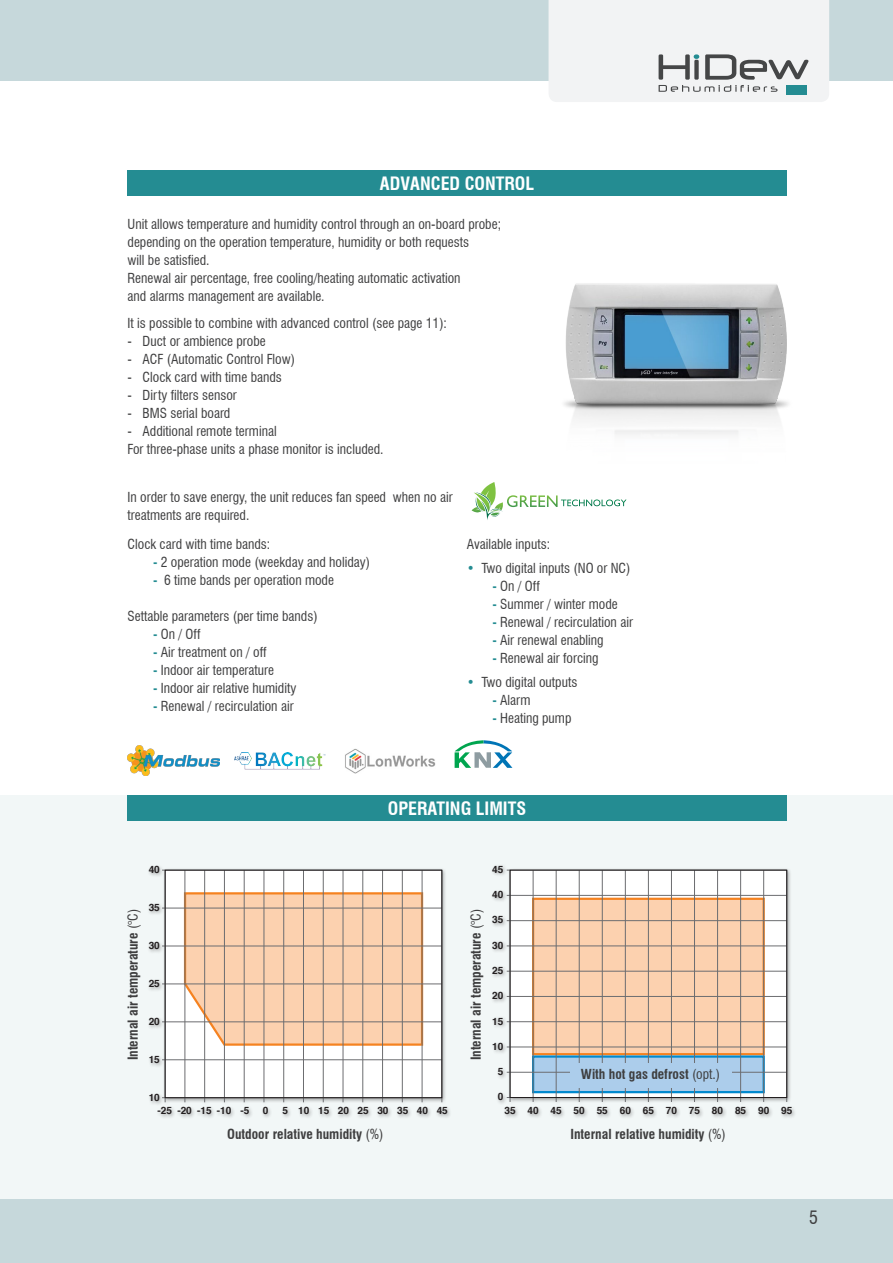
<style>
.page{position:relative;width:893px;height:1263px;background:#fff}
.page>*{position:absolute;margin:0;border:0;box-sizing:border-box;transform-origin:0 0}
.t1{font:700 condensed 18px "Swiss 721 BT";color:#fff}
.t2{font:condensed 18px "Swiss 721 BT";color:#3e3e3f}
.t3{font:condensed 13.5px/18px "Swiss 721 BT";color:#3e3e3f}
.t4{font:700 condensed 13.5px "Swiss 721 BT";color:#3e3e3f}
.t5{font:700 10.05px "Helvetica";color:#231f20}
.s1{font-weight:700;color:#248c92}
.s2{font-weight:400}
</style>
<div class="page">
<div style="left:0;top:0;width:893px;height:81px;background:#c6d8db"></div>
<svg style="left:549px;top:0;width:280px;height:102px"></svg>
<div style="left:0;top:795px;width:893px;height:468px;background:#f2f7f7"></div>
<div style="left:0;top:1199px;width:893px;height:64px;background:#c6d8db"></div>
<div style="left:147px;top:863px;width:650px;height:256px;background:#231f20;opacity:.4"></div>
<div style="left:510px;top:870px;width:277px;height:227px;background:#fff"></div>
<div style="left:533px;top:899px;width:231px;height:155px;background:#fcd1af"></div>
<div style="left:533px;top:1056px;width:231px;height:36px;background:#accdeb"></div>
<div style="left:532px;top:898px;width:233px;height:157px;border:2px solid #f58220"></div>
<div style="left:532px;top:1055px;width:233px;height:38px;border:2px solid #0089cf"></div>
<hr style="left:510px;top:870px;width:1px;height:232px;background:#6c6d70">
<hr style="left:533px;top:870px;width:1px;height:232px;background:#6c6d70">
<hr style="left:556px;top:870px;width:1px;height:232px;background:#6c6d70">
<hr style="left:579px;top:870px;width:1px;height:232px;background:#6c6d70">
<hr style="left:602px;top:870px;width:1px;height:232px;background:#6c6d70">
<hr style="left:625px;top:870px;width:1px;height:232px;background:#6c6d70">
<hr style="left:648px;top:870px;width:1px;height:232px;background:#6c6d70">
<hr style="left:671px;top:870px;width:1px;height:232px;background:#6c6d70">
<hr style="left:694px;top:870px;width:1px;height:232px;background:#6c6d70">
<hr style="left:717px;top:870px;width:1px;height:232px;background:#6c6d70">
<hr style="left:740px;top:870px;width:1px;height:232px;background:#6c6d70">
<hr style="left:763px;top:870px;width:1px;height:232px;background:#6c6d70">
<hr style="left:786px;top:870px;width:1px;height:232px;background:#6c6d70">
<hr style="left:507px;top:1097px;width:280px;height:1px;background:#6c6d70">
<hr style="left:507px;top:1072px;width:280px;height:1px;background:#6c6d70">
<hr style="left:507px;top:1047px;width:280px;height:1px;background:#6c6d70">
<hr style="left:507px;top:1021px;width:280px;height:1px;background:#6c6d70">
<hr style="left:507px;top:996px;width:280px;height:1px;background:#6c6d70">
<hr style="left:507px;top:971px;width:280px;height:1px;background:#6c6d70">
<hr style="left:507px;top:946px;width:280px;height:1px;background:#6c6d70">
<hr style="left:507px;top:920px;width:280px;height:1px;background:#6c6d70">
<hr style="left:507px;top:895px;width:280px;height:1px;background:#6c6d70">
<hr style="left:507px;top:870px;width:280px;height:1px;background:#6c6d70">
<div style="left:165px;top:870px;width:277px;height:228px;background:#fff"></div>
<svg style="left:183px;top:891px;width:241px;height:156px"></svg>
<hr style="left:165px;top:870px;width:1px;height:232px;background:#6c6d70">
<hr style="left:185px;top:870px;width:1px;height:232px;background:#6c6d70">
<hr style="left:204px;top:870px;width:1px;height:232px;background:#6c6d70">
<hr style="left:224px;top:870px;width:1px;height:232px;background:#6c6d70">
<hr style="left:244px;top:870px;width:1px;height:232px;background:#6c6d70">
<hr style="left:264px;top:870px;width:1px;height:232px;background:#6c6d70">
<hr style="left:283px;top:870px;width:1px;height:232px;background:#6c6d70">
<hr style="left:303px;top:870px;width:1px;height:232px;background:#6c6d70">
<hr style="left:323px;top:870px;width:1px;height:232px;background:#6c6d70">
<hr style="left:343px;top:870px;width:1px;height:232px;background:#6c6d70">
<hr style="left:363px;top:870px;width:1px;height:232px;background:#6c6d70">
<hr style="left:382px;top:870px;width:1px;height:232px;background:#6c6d70">
<hr style="left:402px;top:870px;width:1px;height:232px;background:#6c6d70">
<hr style="left:422px;top:870px;width:1px;height:232px;background:#6c6d70">
<hr style="left:442px;top:870px;width:1px;height:232px;background:#6c6d70">
<hr style="left:162px;top:1097px;width:280px;height:1px;background:#6c6d70">
<hr style="left:162px;top:1059px;width:280px;height:1px;background:#6c6d70">
<hr style="left:162px;top:1021px;width:280px;height:1px;background:#6c6d70">
<hr style="left:162px;top:984px;width:280px;height:1px;background:#6c6d70">
<hr style="left:162px;top:908px;width:280px;height:1px;background:#6c6d70">
<hr style="left:162px;top:946px;width:280px;height:1px;background:#6c6d70">
<hr style="left:162px;top:870px;width:280px;height:1px;background:#6c6d70">
<div style="left:510px;top:870px;width:277px;height:228px;border:1px solid #231f20"></div>
<div style="left:165px;top:870px;width:277px;height:228px;border:1px solid #231f20"></div>
<img style="left:235px;top:752px;width:91px;height:18px">
<img style="left:128px;top:746px;width:92px;height:29px">
<svg style="left:455px;top:740px;width:57px;height:28px"></svg>
<img style="left:345px;top:749px;width:91px;height:24px">
<img style="left:564px;top:283px;width:225px;height:152px">
<div style="left:128px;top:795px;width:659px;height:25px;background:#248c92"></div>
<div style="left:128px;top:170px;width:659px;height:25px;background:#248c92"></div>
<div style="left:570px;top:1063px;width:161px;height:25px;background:#accdeb"></div>
<svg style="left:472px;top:482px;width:154px;height:38px"></svg>
<p class="t1" style="left:380px;top:172px;width:156px">ADVANCED CONTROL</p>
<p class="t3" style="left:128px;top:216px;width:375px">Unit allows temperature and humidity control through an on-board probe; depending on the operation temperature, humidity or both requests</p>
<p class="t3" style="left:128px;top:252px;width:84px">will be satisfied.</p>
<p class="t3" style="left:128px;top:270px;width:335px">Renewal air percentage, free cooling/heating automatic activation</p>
<p class="t3" style="left:128px;top:287px;width:199px">and alarms management are available.</p>
<p class="t3" style="left:128px;top:314px;width:321px">It is possible to combine with advanced control (see page 11):</p>
<p class="t3" style="left:128px;top:333px;width:140px">- Duct or ambience probe</p>
<p class="t3" style="left:128px;top:351px;width:169px">- ACF (Automatic Control Flow)</p>
<p class="t3" style="left:128px;top:369px;width:156px">- Clock card with time bands</p>
<p class="t3" style="left:128px;top:387px;width:111px">- Dirty filters sensor</p>
<p class="t3" style="left:128px;top:405px;width:104px">- BMS serial board</p>
<p class="t3" style="left:128px;top:423px;width:151px">- Additional remote terminal</p>
<p class="t3" style="left:128px;top:441px;width:258px">For three-phase units a phase monitor is included.</p>
<p class="t3" style="left:128px;top:488px;width:327px">In order to save energy, the unit reduces fan speed when no air treatments are required.</p>
<p class="t3" style="left:128px;top:535px;width:144px">Clock card with time bands:</p>
<p class="t3" style="left:153px;top:553px;width:219px"><span class="s1">-</span> 2 operation mode (weekday and holiday)</p>
<p class="t3" style="left:153px;top:571px;width:182px"><span class="s1">-</span> 6 time bands per operation mode</p>
<p class="t3" style="left:128px;top:607px;width:192px">Settable parameters (per time bands)</p>
<p class="t3" style="left:153px;top:625px;width:49px"><span class="s1">-</span> On / Off</p>
<p class="t3" style="left:153px;top:643px;width:115px"><span class="s1">-</span> Air treatment on / off</p>
<p class="t3" style="left:153px;top:661px;width:123px"><span class="s1">-</span> Indoor air temperature</p>
<p class="t3" style="left:153px;top:679px;width:145px"><span class="s1">-</span> Indoor air relative humidity</p>
<p class="t3" style="left:153px;top:697px;width:142px"><span class="s1">-</span> Renewal / recirculation air</p>
<p class="t3" style="left:467px;top:535px;width:85px">Available inputs:</p>
<p class="t3" style="left:467px;top:559px;width:165px"><span class="s1">•</span> Two digital inputs (NO or NC)</p>
<p class="t3" style="left:492px;top:577px;width:49px"><span class="s1">-</span> On / Off</p>
<p class="t3" style="left:492px;top:595px;width:127px"><span class="s1">-</span> Summer / winter mode</p>
<p class="t3" style="left:492px;top:613px;width:142px"><span class="s1">-</span> Renewal / recirculation air</p>
<p class="t3" style="left:492px;top:631px;width:113px"><span class="s1">-</span> Air renewal enabling</p>
<p class="t3" style="left:492px;top:649px;width:108px"><span class="s1">-</span> Renewal air forcing</p>
<p class="t3" style="left:467px;top:673px;width:112px"><span class="s1">•</span> Two digital outputs</p>
<p class="t3" style="left:492px;top:691px;width:40px"><span class="s1">-</span> Alarm</p>
<p class="t3" style="left:492px;top:709px;width:81px"><span class="s1">-</span> Heating pump</p>
<p class="t1" style="left:388px;top:797px;width:140px">OPERATING LIMITS</p>
<p class="t4" style="left:125px;top:1060px;width:153px;rotate:-90deg">Internal air temperature <span class="s2">(°C)</span></p>
<p class="t5" style="left:149px;top:862px;width:13px">40</p>
<p class="t5" style="left:492px;top:861px;width:13px">45</p>
<p class="t5" style="left:492px;top:886px;width:13px">40</p>
<p class="t5" style="left:149px;top:900px;width:13px">35</p>
<p class="t5" style="left:149px;top:938px;width:13px">30</p>
<p class="t5" style="left:149px;top:975px;width:13px">25</p>
<p class="t5" style="left:149px;top:1013px;width:13px">20</p>
<p class="t5" style="left:149px;top:1051px;width:13px">15</p>
<p class="t4" style="left:468px;top:1060px;width:153px;rotate:-90deg">Internal air temperature <span class="s2">(°C)</span></p>
<p class="t5" style="left:492px;top:912px;width:13px">35</p>
<p class="t5" style="left:492px;top:937px;width:13px">30</p>
<p class="t5" style="left:492px;top:962px;width:13px">25</p>
<p class="t5" style="left:492px;top:987px;width:13px">20</p>
<p class="t5" style="left:492px;top:1013px;width:13px">15</p>
<p class="t5" style="left:492px;top:1038px;width:13px">10</p>
<p class="t5" style="left:498px;top:1063px;width:7px">5</p>
<p class="t4" style="left:581px;top:1066px;width:141px">With hot gas defrost <span class="s2">(opt.)</span></p>
<p class="t5" style="left:149px;top:1089px;width:13px">10</p>
<p class="t5" style="left:498px;top:1089px;width:7px">0</p>
<p class="t5" style="left:177px;top:1102px;width:74px">-20 -15 -10 -5</p>
<p class="t5" style="left:263px;top:1102px;width:7px">0</p>
<p class="t5" style="left:283px;top:1102px;width:167px">5 10 15 20 25 30 35 40 45</p>
<p class="t5" style="left:158px;top:1102px;width:16px">-25</p>
<p class="t5" style="left:504px;top:1102px;width:289px">35 40 45 50 55 60 65 70 75 80 85 90 95</p>
<p class="t4" style="left:227px;top:1125px;width:158px">Outdoor relative humidity <span class="s2">(%)</span></p>
<p class="t4" style="left:570px;top:1125px;width:157px">Internal relative humidity <span class="s2">(%)</span></p>
<h1 class="t2" style="left:809px;top:1207px;width:10px">5</h1>
</div>
